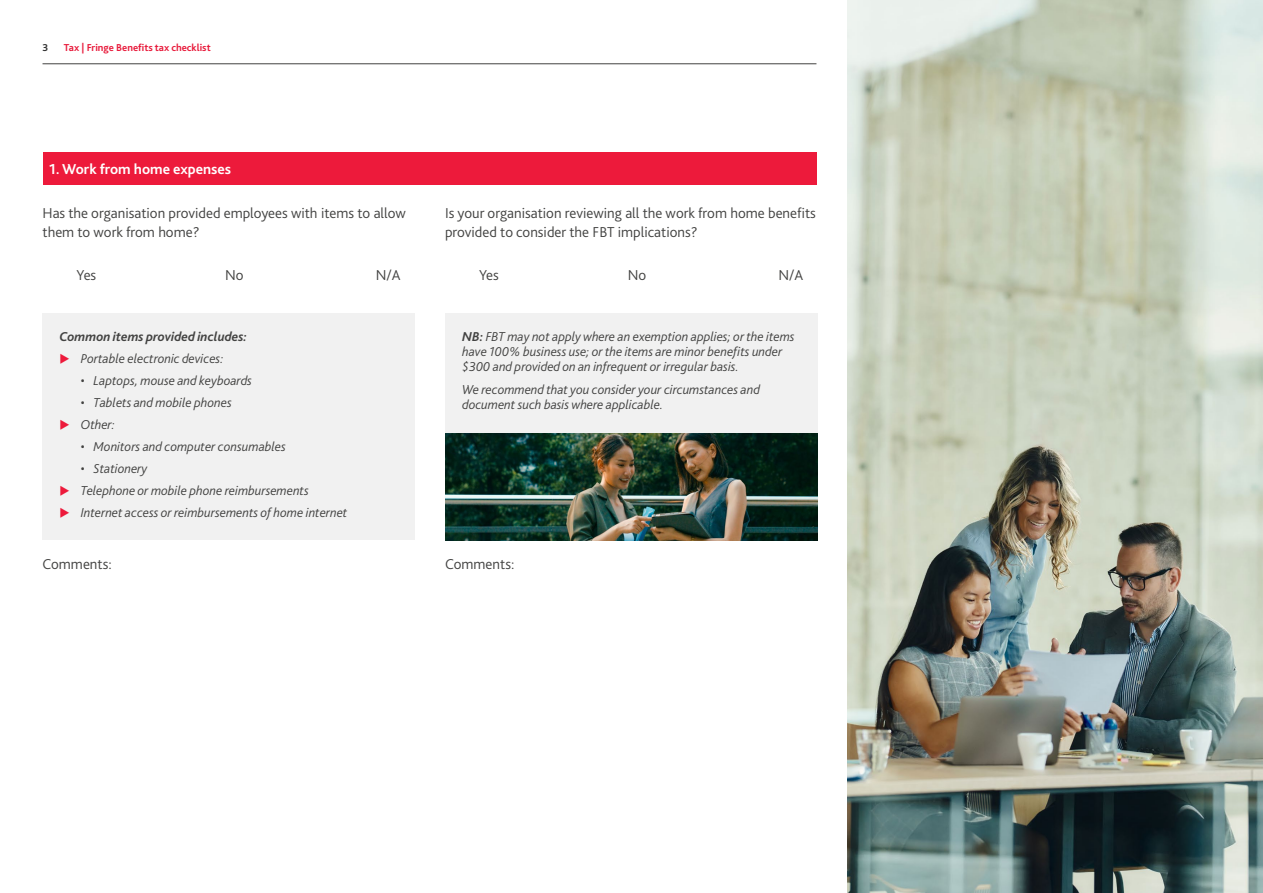
<style>
.page{position:relative;width:1263px;height:893px;background:#fff}
.page>*{position:absolute;margin:0;border:0;box-sizing:border-box;transform-origin:0 0}
.t1{font:300 15px/19.5px "Bliss Pro";color:#424241}
.t2{font:700 15px "Bliss Pro";color:#fff}
.t3{font:italic 300 13.5px/22px "Bliss Pro";color:#424241}
.t4{font:italic 700 13.5px "Bliss Pro";color:#424241}
.t5{font:700 10.5px "Bliss Pro";color:#e81a3b}
.t6{font:700 10.5px "Bliss Pro";color:#333}
.s1{font-weight:700}
</style>
<div class="page">
<div style="left:43px;top:152px;width:773px;height:33px;background:#ed1a3b"></div>
<img style="left:445px;top:433px;width:373px;height:107px">
<img style="left:848px;top:0;width:415px;height:893px">
<hr style="left:43px;top:64px;width:773px;height:1px;background:#424241">
<div style="left:43px;top:313px;width:372px;height:227px;background:#f1f1f1"></div>
<div style="left:445px;top:313px;width:373px;height:120px;background:#f1f1f1"></div>
<p class="t6" style="left:43px;top:40px;width:7px">3</p>
<p class="t5" style="left:64px;top:40px;width:148px">Tax | Fringe Benefits tax checklist</p>
<p class="t2" style="left:49px;top:160px;width:184px">1. Work from home expenses</p>
<p class="t1" style="left:43px;top:203px;width:365px">Has the organisation provided employees with items to allow them to work from home?</p>
<p class="t1" style="left:77px;top:265px;width:21px">Yes</p>
<p class="t1" style="left:225px;top:265px;width:20px">No</p>
<p class="t1" style="left:376px;top:265px;width:26px">N/A</p>
<p class="t4" style="left:60px;top:328px;width:189px">Common items provided includes:</p>
<p class="t3" style="left:81px;top:347px;width:144px">Portable electronic devices:</p>
<p class="t3" style="left:81px;top:369px;width:173px">• Laptops, mouse and keyboards</p>
<p class="t3" style="left:81px;top:391px;width:152px">• Tablets and mobile phones<br>Other:</p>
<p class="t3" style="left:81px;top:435px;width:207px">• Monitors and computer consumables</p>
<p class="t3" style="left:81px;top:457px;width:268px">• Stationery<br>Telephone or mobile phone reimbursements<br>Internet access or reimbursements of home internet</p>
<p class="t1" style="left:445px;top:203px;width:372px">Is your organisation reviewing all the work from home benefits provided to consider the FBT implications?</p>
<p class="t1" style="left:479px;top:265px;width:21px">Yes</p>
<p class="t1" style="left:628px;top:265px;width:20px">No</p>
<p class="t1" style="left:778px;top:265px;width:26px">N/A</p>
<p class="t3" style="left:462px;top:328px;width:334px;line-height:15px"><span class="s1">NB:</span> FBT may not apply where an exemption applies; or the items have 100% business use; or the items are minor benefits under $300 and provided on an infrequent or irregular basis.</p>
<p class="t3" style="left:462px;top:382px;width:299px;line-height:15px">We recommend that you consider your circumstances and document such basis where applicable.</p>
<p class="t1" style="left:43px;top:553px;width:71px">Comments:</p>
<p class="t1" style="left:445px;top:553px;width:71px">Comments:</p>
</div>
